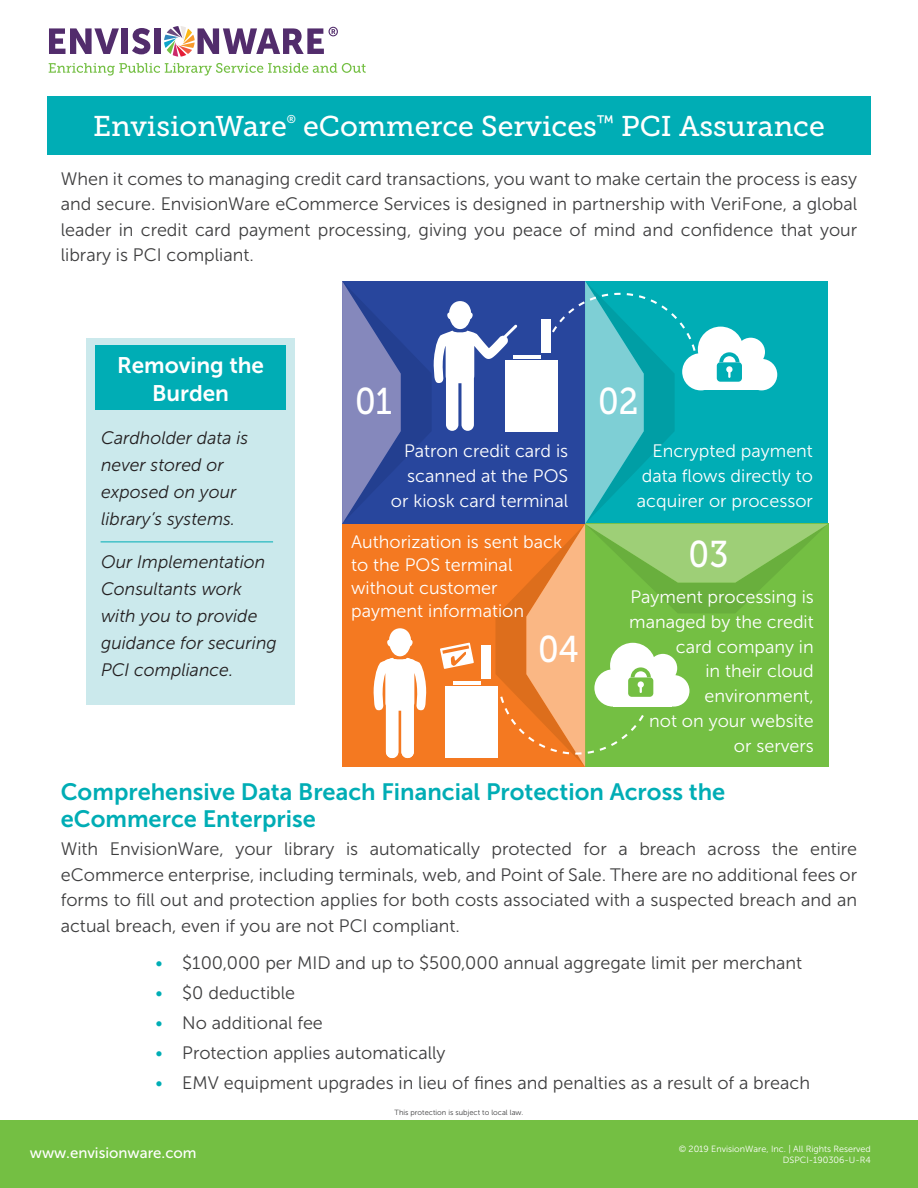
<style>
.page{position:relative;width:918px;height:1188px;background:#fff}
.page>*{position:absolute;margin:0;border:0;box-sizing:border-box;transform-origin:0 0}
.t1{font:37.2px "Museo Slab 500";color:#fff;scale:.9 1}
.t2{font:28.5px "Museo Slab 500";color:#fff}
.t3{font:23.7px/27px "Museo Sans 700";color:#00adb5}
.t4{font:22.5px/28.5px "Museo Sans 700";color:#fff;text-align:center}
.t5{font:18px/25.5px "Museo Sans 300";color:#3e3e3f;text-align:justify}
.t6{font:18px/24.8px "Museo Sans 300";color:#fff;text-align:right}
.t7{font:italic 18px/27px "Museo Sans 300";color:#231f20}
.t8{font:15px "Museo Sans 500";color:#fff}
.t9{font:11.4px "Museo Slab 500";color:#fff}
.t10{font:9px/10.8px "Museo Sans 300";color:#fff;text-align:right}
.t11{font:7.5px "Museo Sans 300";color:#3e3e3f}
.s1{color:#00adb5}
</style>
<div class="page">
<svg style="left:49px;top:28px;width:70px;height:26px"></svg>
<div style="left:122px;top:28px;width:6px;height:26px;background:#522c6c"></div>
<svg style="left:132px;top:28px;width:18px;height:26px"></svg>
<div style="left:155px;top:28px;width:6px;height:26px;background:#522c6c"></div>
<svg style="left:164px;top:26px;width:174px;height:31px"></svg>
<svg style="left:49px;top:63px;width:317px;height:13px"></svg>
<svg style="left:342px;top:281px;width:486px;height:486px;background:#7c9e84"></svg>
<div style="left:86px;top:338px;width:209px;height:366px;background:#cbe9ec"></div>
<div style="left:96px;top:345px;width:190px;height:65px;background:#00adb5"></div>
<hr style="left:101px;top:542px;width:172px;height:1px;background:#00adb5">
<div style="left:47px;top:96px;width:824px;height:58px;background:#00adb5"></div>
<div style="left:0;top:1121px;width:918px;height:67px;background:#74bf43"></div>
<h2 class="t2" style="left:93px;top:110px;width:195px">EnvisionWare</h2>
<p class="t9" style="left:287px;top:113px;width:11px">®</p>
<h2 class="t2" style="left:303px;top:110px;width:523px">eCommerce Services<sup>™</sup> PCI Assurance</h2>
<p class="t5" style="left:61px;top:166px;width:798px">When it comes to managing credit card transactions, you want to make certain the process is easy and secure. EnvisionWare eCommerce Services is designed in partnership with VeriFone, a global leader in credit card payment processing, giving you peace of mind and confidence that your library is PCI compliant.</p>
<p class="t4" style="left:117px;top:351px;width:149px">Removing the<br>Burden</p>
<p class="t7" style="left:101px;top:424px;width:149px">Cardholder data is never stored or exposed on your library’s systems.</p>
<p class="t7" style="left:101px;top:549px;width:177px">Our Implementation<br>Consultants work with you to provide guidance for securing<br>PCI compliance.</p>
<h1 class="t1" style="left:355px;top:380px;width:42px">01</h1>
<h1 class="t1" style="left:598px;top:380px;width:46px">02</h1>
<p class="t6" style="left:391px;top:439px;width:179px">Patron credit card is scanned at the POS or kiosk card terminal</p>
<p class="t6" style="left:637px;top:439px;width:178px;text-align:justify;text-indent:16px">Encrypted payment data flows directly to acquirer or processor</p>
<p class="t6" style="left:351px;top:530px;width:212px;line-height:23px;text-align:left">Authorization is sent back to the POS terminal without customer payment information</p>
<h1 class="t1" style="left:538px;top:628px;width:47px">04</h1>
<h1 class="t1" style="left:689px;top:534px;width:46px">03</h1>
<p class="t6" style="left:629px;top:585px;width:186px">Payment processing is managed by the credit card company in<br>in their cloud environment,<br>not on your website or servers</p>
<h3 class="t3" style="left:61px;top:778px;width:666px">Comprehensive Data Breach Financial Protection Across the eCommerce Enterprise</h3>
<p class="t5" style="left:61px;top:836px;width:798px">With EnvisionWare, your library is automatically protected for a breach across the entire eCommerce enterprise, including terminals, web, and Point of Sale. There are no additional fees or forms to fill out and protection applies for both costs associated with a suspected breach and an actual breach, even if you are not PCI compliant.</p>
<p class="t5" style="left:156px;top:950px;width:648px"><span class="s1">•</span> $100,000 per MID and up to $500,000 annual aggregate limit per merchant</p>
<p class="t5" style="left:156px;top:980px;width:141px"><span class="s1">•</span> $0 deductible</p>
<p class="t5" style="left:156px;top:1010px;width:169px"><span class="s1">•</span> No additional fee</p>
<p class="t5" style="left:156px;top:1040px;width:292px"><span class="s1">•</span> Protection applies automatically</p>
<p class="t5" style="left:156px;top:1070px;width:656px"><span class="s1">•</span> EMV equipment upgrades in lieu of fines and penalties as a result of a breach</p>
<p class="t8" style="left:30px;top:1145px;width:168px">www.envisionware.com</p>
<p class="t11" style="left:395px;top:1108px;width:130px">This protection is subject to local law.</p>
<p class="t10" style="left:679px;top:1144px;width:194px">© 2019 EnvisionWare, Inc. | All Rights Reserved<br>DSPCI-190306-U-R4</p>
</div>
